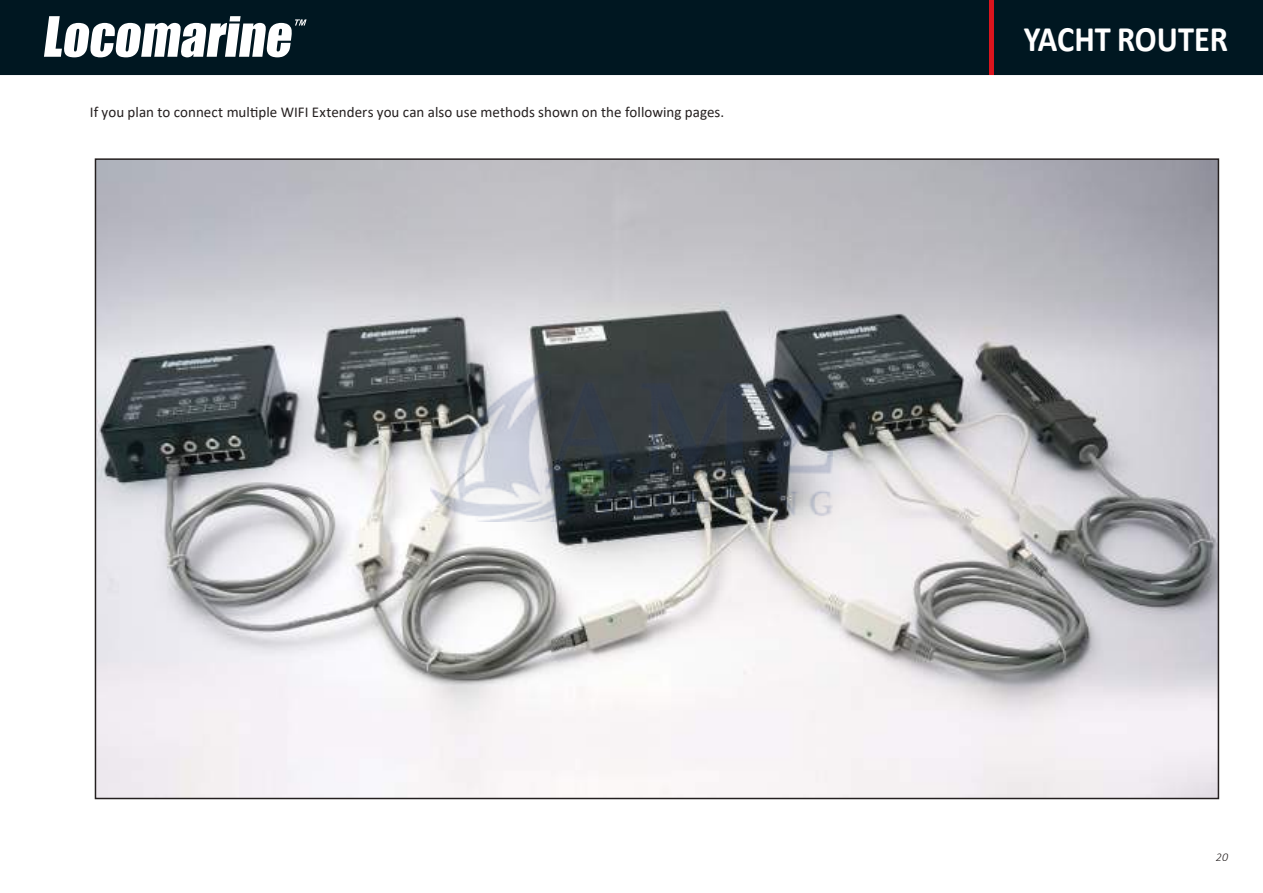
<style>
.page{position:relative;width:1263px;height:893px;background:#fff}
.page>*{position:absolute;margin:0;border:0;box-sizing:border-box;transform-origin:0 0}
.t1{font:700 36px "Calibri";color:#fff;scale:.9 1}
.t2{font:15px "Calibri";letter-spacing:.005em;color:#241f1f}
.t3{font:italic 300 12px "Calibri";color:#241f1f}
</style>
<div class="page">
<div style="left:0;top:0;width:1263px;height:76px;background:#001721"></div>
<svg style="left:44px;top:16px;width:263px;height:41px"></svg>
<div style="left:989px;top:0;width:5px;height:76px;background:#db141d"></div>
<hr style="left:0;top:75px;width:1263px;height:2px;background:#fff">
<img style="left:98px;top:161px;width:1118px;height:635px">
<img style="left:430px;top:371px;width:402px;height:150px">
<p class="t2" style="left:90px;top:101px;width:636px">If you plan to connect multiple WIFI Extenders you can also use methods shown on the following pages.</p>
<h1 class="t1" style="left:1024px;top:13px;width:228px">YACHT ROUTER</h1>
<p class="t3" style="left:1216px;top:850px;width:14px">20</p>
</div>
